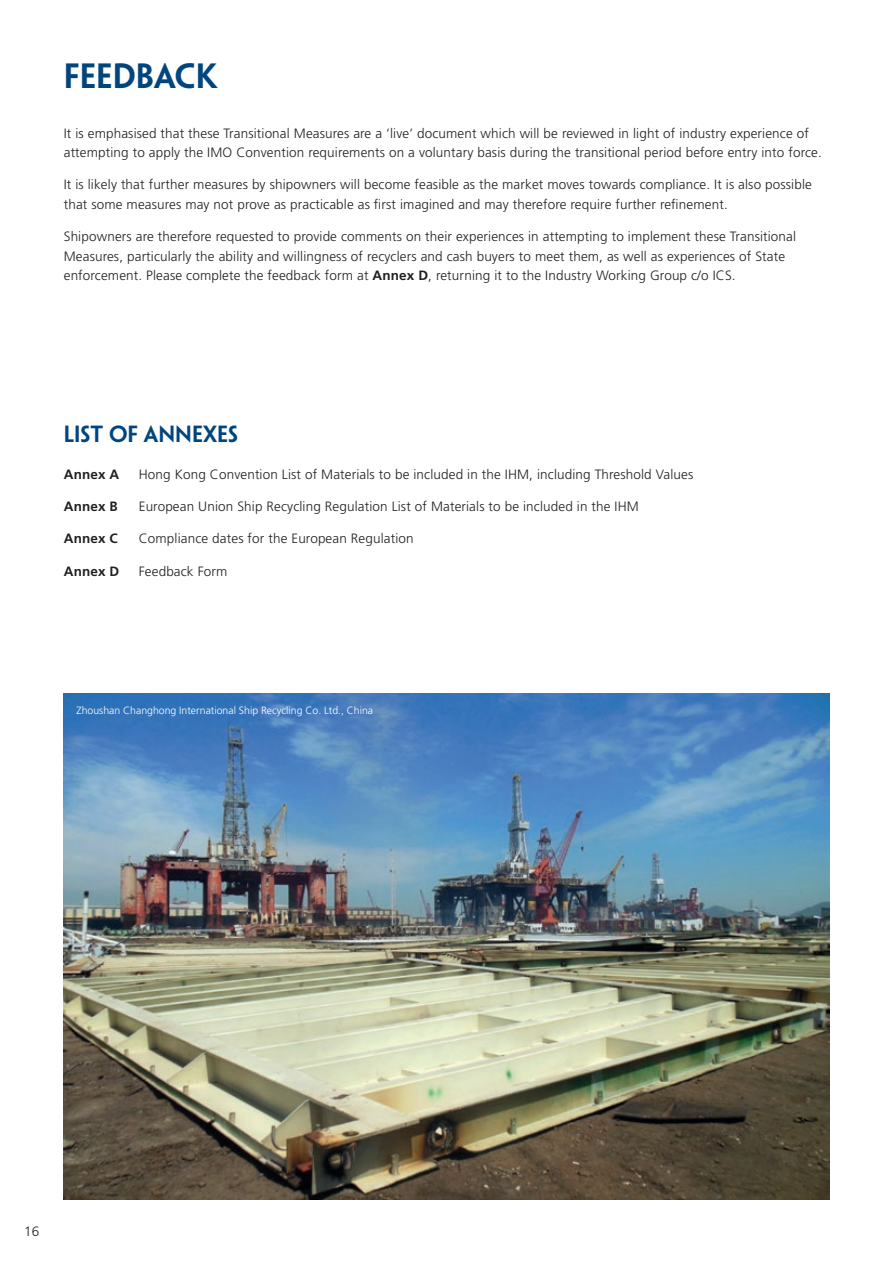
<style>
.page{position:relative;width:893px;height:1263px;background:#fff}
.page>*{position:absolute;margin:0;border:0;box-sizing:border-box;transform-origin:0 0}
.Page_head{font:600 31.5px "Penumbra Sans Std";color:#01457f}
.subby{font:600 21px "Penumbra Sans Std";color:#01457f}
.t1{font:300 13.5px/19.5px "Frutiger LT Std";letter-spacing:.01em;color:#231f20}
.t2{font:700 13.5px "Frutiger LT Std";letter-spacing:.01em;color:#231f20}
.Footnote{font:300 10.5px "Frutiger LT Std";color:#fff}
.s1{font-weight:700}
</style>
<div class="page">
<img style="left:64px;top:693px;width:765px;height:506px">
<p class="Page_head" style="left:64px;top:57px;width:155px">FEEDBACK</p>
<p class="t1" style="left:64px;top:123px;width:760px">It is emphasised that these Transitional Measures are a ‘live’ document which will be reviewed in light of industry experience of attempting to apply the IMO Convention requirements on a voluntary basis during the transitional period before entry into force.</p>
<p class="t1" style="left:64px;top:175px;width:750px">It is likely that further measures by shipowners will become feasible as the market moves towards compliance. It is also possible that some measures may not prove as practicable as first imagined and may therefore require further refinement.</p>
<p class="t1" style="left:64px;top:227px;width:734px">Shipowners are therefore requested to provide comments on their experiences in attempting to implement these Transitional<br>Measures, particularly the ability and willingness of recyclers and cash buyers to meet them, as well as experiences of State enforcement. Please complete the feedback form at <span class="s1">Annex D</span>, returning it to the Industry Working Group c/o ICS.</p>
<p class="subby" style="left:64px;top:421px;width:176px">LIST OF ANNEXES</p>
<p class="t2" style="left:64px;top:466px;width:57px">Annex A</p>
<p class="t1" style="left:139px;top:465px;width:556px">Hong Kong Convention List of Materials to be included in the IHM, including Threshold Values</p>
<p class="t2" style="left:64px;top:498px;width:56px">Annex B</p>
<p class="t1" style="left:139px;top:497px;width:502px">European Union Ship Recycling Regulation List of Materials to be included in the IHM</p>
<p class="t2" style="left:64px;top:531px;width:56px">Annex C</p>
<p class="t1" style="left:139px;top:529px;width:276px">Compliance dates for the European Regulation</p>
<p class="t2" style="left:64px;top:563px;width:57px">Annex D</p>
<p class="t1" style="left:139px;top:561px;width:90px">Feedback Form</p>
<p class="Footnote" style="left:77px;top:704px;width:298px">Zhoushan Changhong International Ship Recycling Co. Ltd., China</p>
<p class="t1" style="left:24px;top:1222px;width:17px">16</p>
</div>
